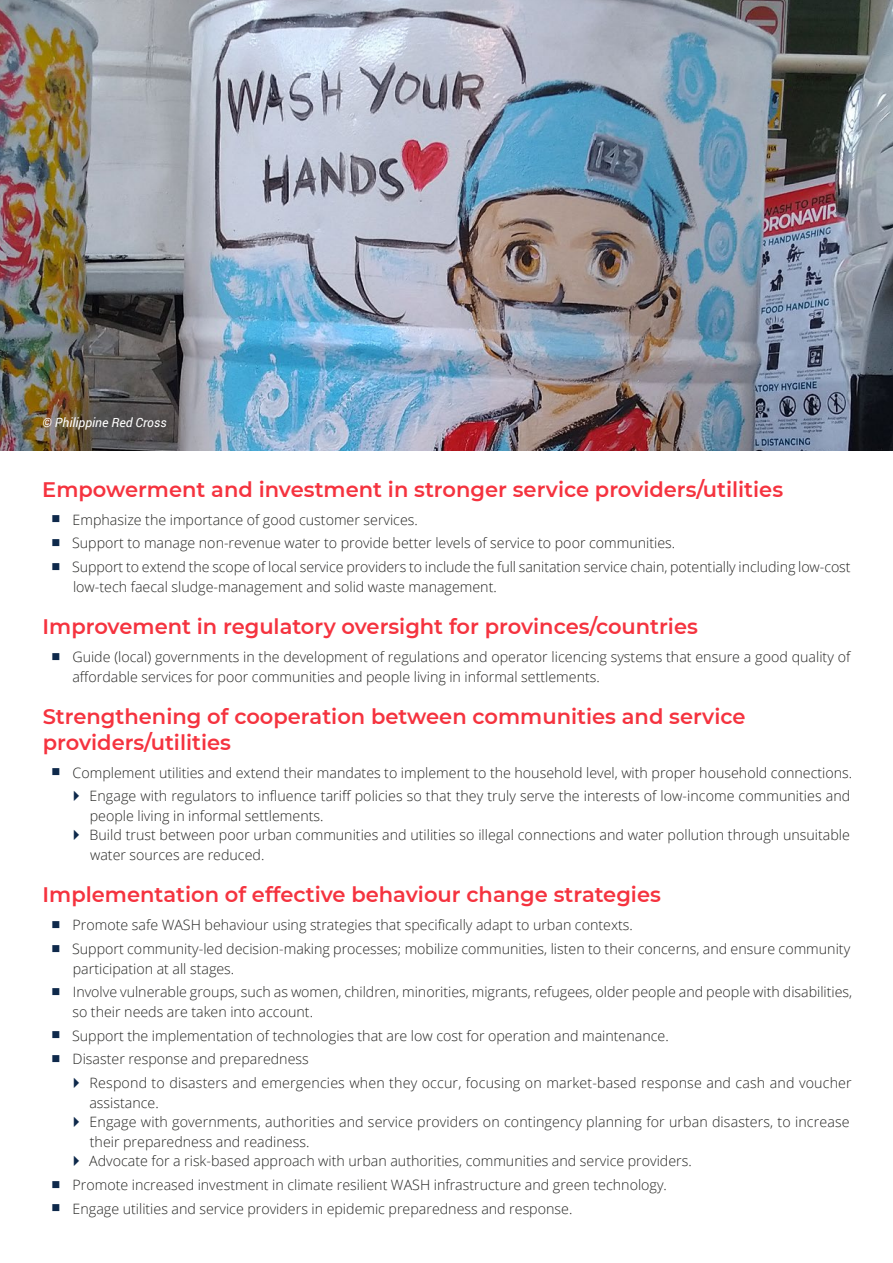
<style>
.page{position:relative;width:893px;height:1263px;background:#fff}
.page>*{position:absolute;margin:0;border:0;box-sizing:border-box;transform-origin:0 0}
.t1{font:600 21px/25.5px "Montserrat";color:#f5333f}
.t2{font:300 14.25px/23.7px "Open Sans";color:#252523}
.t3{font:italic 12.75px "Roboto";color:#fff}
</style>
<div class="page">
<img style="left:0;top:0;width:893px;height:451px">
<p class="t3" style="left:42px;top:414px;width:126px">© Philippine Red Cross</p>
<h1 class="t1" style="left:42px;top:475px;width:742px">Empowerment and investment in stronger service providers/utilities</h1>
<p class="t2" style="left:72px;top:507px;width:780px">Emphasize the importance of good customer services.<br>Support to manage non-revenue water to provide better levels of service to poor communities.<br>Support to extend the scope of local service providers to include the full sanitation service chain, potentially including low-cost</p>
<p class="t2" style="left:73px;top:574px;width:425px">low-tech faecal sludge-management and solid waste management.</p>
<h1 class="t1" style="left:43px;top:613px;width:657px">Improvement in regulatory oversight for provinces/countries</h1>
<p class="t2" style="left:72px;top:647px;width:779px;line-height:19.5px">Guide (local) governments in the development of regulations and operator licencing systems that ensure a good quality of affordable services for poor communities and people living in informal settlements.</p>
<h1 class="t1" style="left:43px;top:703px;width:704px">Strengthening of cooperation between communities and service providers/utilities</h1>
<p class="t2" style="left:73px;top:760px;width:781px;text-align:right">Complement utilities and extend their mandates to implement to the household level, with proper household connections.<br>Engage with regulators to influence tariff policies so that they truly serve the interests of low-income communities and</p>
<p class="t2" style="left:90px;top:806px;width:762px;line-height:19.5px">people living in informal settlements.<br>Build trust between poor urban communities and utilities so illegal connections and water pollution through unsuitable water sources are reduced.</p>
<h1 class="t1" style="left:43px;top:881px;width:620px">Implementation of effective behaviour change strategies</h1>
<p class="t2" style="left:72px;top:913px;width:780px">Promote safe WASH behaviour using strategies that specifically adapt to urban contexts.<br>Support community-led decision-making processes; mobilize communities, listen to their concerns, and ensure community</p>
<p class="t2" style="left:73px;top:956px;width:781px">participation at all stages.<br>Involve vulnerable groups, such as women, children, minorities, migrants, refugees, older people and people with disabilities,</p>
<p class="t2" style="left:72px;top:999px;width:598px">so their needs are taken into account.<br>Support the implementation of technologies that are low cost for operation and maintenance.<br>Disaster response and preparedness</p>
<p class="t2" style="left:89px;top:1073px;width:764px;line-height:19.5px">Respond to disasters and emergencies when they occur, focusing on market-based response and cash and voucher assistance.<br>Engage with governments, authorities and service providers on contingency planning for urban disasters, to increase their preparedness and readiness.<br>Advocate for a risk-based approach with urban authorities, communities and service providers.</p>
<p class="t2" style="left:73px;top:1172px;width:596px">Promote increased investment in climate resilient WASH infrastructure and green technology.<br>Engage utilities and service providers in epidemic preparedness and response.</p>
</div>
